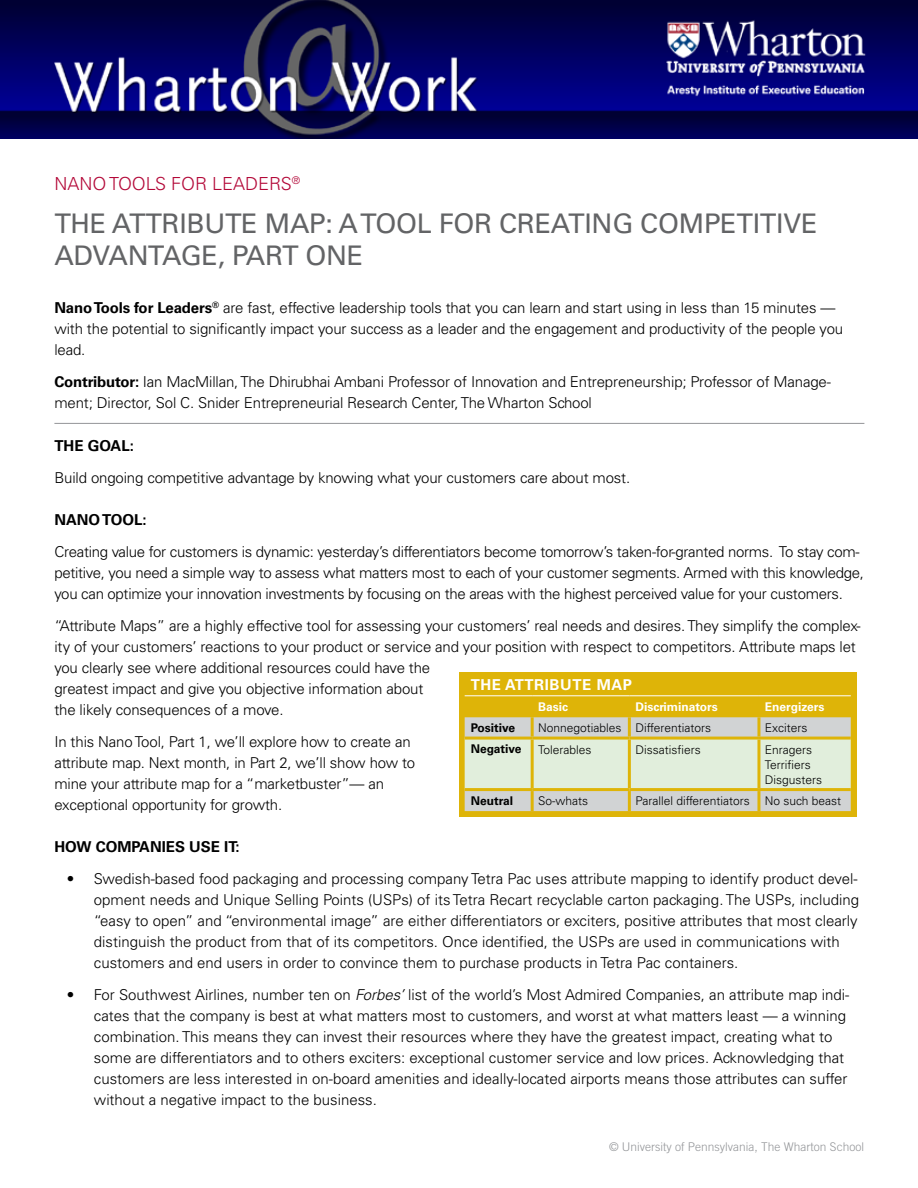
<style>
.page{position:relative;width:918px;height:1188px;background:#fff}
.page>*{position:absolute;margin:0;border:0;box-sizing:border-box;transform-origin:0 0}
.t1{font:27px/32.4px "Univers";letter-spacing:-.01em;color:#636466}
.t2{font:300 18px "Univers";color:#b30838}
.t3{font:300 15px/21px "Univers";letter-spacing:-.01em;color:#000}
.t4{font:700 15px "Univers";color:#000}
.t5{font:700 15px "Univers";letter-spacing:.04em;color:#fff}
.t6{font:300 12px/15px "Univers";color:#000}
.t7{font:300 12px "Trade Gothic";color:#939598}
.t8{font:700 12px "Univers";color:#fff}
.t9{font:700 12px "Univers";color:#000}
.s1{font-weight:700}
.s2{font-style:italic}
</style>
<div class="page">
<img style="left:0;top:0;width:918px;height:138px">
<hr style="left:54px;top:423px;width:810px;height:1px;background:#939598">
<div style="left:459px;top:673px;width:397px;height:144px;background:linear-gradient(to right,#ddb50f,#ddb50f)"></div>
<svg style="left:465px;top:673px;width:386px;height:138px;background:#dbd291"></svg>
<hr style="left:531px;top:717px;width:3px;height:20px;background:#deb408">
<hr style="left:628px;top:717px;width:3px;height:20px;background:#deb408">
<hr style="left:757px;top:717px;width:3px;height:20px;background:#deb408">
<hr style="left:465px;top:737px;width:67px;height:3px;background:#deb408">
<hr style="left:532px;top:737px;width:97px;height:3px;background:#deb408">
<hr style="left:531px;top:740px;width:3px;height:48px;background:#deb408">
<hr style="left:629px;top:737px;width:130px;height:3px;background:#deb408">
<hr style="left:628px;top:740px;width:3px;height:48px;background:#deb408">
<hr style="left:759px;top:737px;width:92px;height:3px;background:#deb408">
<hr style="left:757px;top:740px;width:3px;height:48px;background:#deb408">
<hr style="left:465px;top:788px;width:67px;height:3px;background:#deb408">
<hr style="left:532px;top:788px;width:97px;height:3px;background:#deb408">
<hr style="left:531px;top:791px;width:3px;height:20px;background:#deb408">
<hr style="left:629px;top:788px;width:130px;height:3px;background:#deb408">
<hr style="left:628px;top:791px;width:3px;height:20px;background:#deb408">
<hr style="left:759px;top:788px;width:92px;height:3px;background:#deb408">
<hr style="left:757px;top:791px;width:3px;height:20px;background:#deb408">
<hr style="left:465px;top:695px;width:67px;height:1px;background:#fff">
<hr style="left:532px;top:695px;width:97px;height:1px;background:#fff">
<hr style="left:629px;top:695px;width:130px;height:1px;background:#fff">
<hr style="left:759px;top:695px;width:92px;height:1px;background:#fff">
<p class="t2" style="left:54px;top:173px;width:247px">NANO TOOLS FOR LEADERS<sup>®</sup></p>
<h1 class="t1" style="left:54px;top:207px;width:765px">THE ATTRIBUTE MAP: A TOOL FOR CREATING COMPETITIVE<br>ADVANTAGE, PART ONE</h1>
<p class="t3" style="left:54px;top:298px;width:790px"><span class="s1">Nano Tools for Leaders</span><sup>®</sup> are fast, effective leadership tools that you can learn and start using in less than 15 minutes — with the potential to significantly impact your success as a leader and the engagement and productivity of the people you lead.</p>
<p class="t3" style="left:54px;top:371px;width:778px"><span class="s1">Contributor:</span> Ian MacMillan, The Dhirubhai Ambani Professor of Innovation and Entrepreneurship; Professor of Manage&shy;ment; Director, Sol C. Snider Entrepreneurial Research Center, The Wharton School</p>
<p class="t4" style="left:54px;top:437px;width:81px">THE GOAL:</p>
<p class="t3" style="left:54px;top:467px;width:577px">Build ongoing competitive advantage by knowing what your customers care about most.</p>
<p class="t4" style="left:54px;top:511px;width:94px">NANO TOOL:</p>
<p class="t3" style="left:54px;top:541px;width:811px">Creating value for customers is dynamic: yesterday’s differentiators become tomorrow’s taken-for-granted norms. To stay com&shy;petitive, you need a simple way to assess what matters most to each of your customer segments. Armed with this knowledge, you can optimize your innovation investments by focusing on the areas with the highest perceived value for your customers.</p>
<p class="t3" style="left:54px;top:615px;width:808px">“Attribute Maps” are a highly effective tool for assessing your customers’ real needs and desires. They simplify the complex&shy;ity of your customers’ reactions to your product or service and your position with respect to competitors. Attribute maps let you clearly see where additional resources could have the<br>greatest impact and give you objective information about<br>the likely consequences of a move.</p>
<p class="t3" style="left:54px;top:731px;width:362px">In this Nano Tool, Part 1, we’ll explore how to create an attribute map. Next month, in Part 2, we’ll show how to mine your attribute map for a “marketbuster”— an exceptional opportunity for growth.</p>
<p class="t4" style="left:54px;top:838px;width:187px">HOW COMPANIES USE IT:</p>
<p class="t3" style="left:94px;top:868px;width:767px;text-indent:-27px">• Swedish-based food packaging and processing company Tetra Pac uses attribute mapping to identify product devel&shy;opment needs and Unique Selling Points (USPs) of its Tetra Recart recyclable carton packaging. The USPs, including “easy to open” and “environmental image” are either differentiators or exciters, positive attributes that most clearly distinguish the product from that of its competitors. Once identified, the USPs are used in communications with customers and end users in order to convince them to purchase products in Tetra Pac containers.</p>
<p class="t3" style="left:94px;top:984px;width:757px;text-indent:-27px">• For Southwest Airlines, number ten on <span class="s2">Forbes’</span> list of the world’s Most Admired Companies, an attribute map indi&shy;cates that the company is best at what matters most to customers, and worst at what matters least — a winning combination. This means they can invest their resources where they have the greatest impact, creating what to some are differentiators and to others exciters: exceptional customer service and low prices. Acknowledging that customers are less interested in on-board amenities and ideally-located airports means those attributes can suffer without a negative impact to the business.</p>
<p class="t5" style="left:471px;top:676px;width:163px">THE ATTRIBUTE MAP</p>
<p class="t8" style="left:538px;top:700px;width:32px">Basic</p>
<p class="t8" style="left:635px;top:700px;width:84px">Discriminators</p>
<p class="t8" style="left:765px;top:700px;width:61px">Energizers</p>
<p class="t9" style="left:471px;top:720px;width:46px">Positive</p>
<p class="t6" style="left:538px;top:720px;width:174px">Nonnegotiables Differentiators</p>
<p class="t6" style="left:765px;top:720px;width:44px">Exciters</p>
<p class="t9" style="left:471px;top:742px;width:52px">Negative</p>
<p class="t6" style="left:538px;top:742px;width:55px">Tolerables</p>
<p class="t6" style="left:635px;top:742px;width:67px">Dissatisfiers</p>
<p class="t6" style="left:765px;top:742px;width:59px">Enragers<br>Terrifiers<br>Disgusters</p>
<p class="t9" style="left:471px;top:793px;width:44px">Neutral</p>
<p class="t6" style="left:538px;top:793px;width:52px">So-whats</p>
<p class="t6" style="left:635px;top:793px;width:207px">Parallel differentiators No such beast</p>
<p class="t7" style="left:609px;top:1140px;width:256px">© University of Pennsylvania, The Wharton School</p>
</div>
